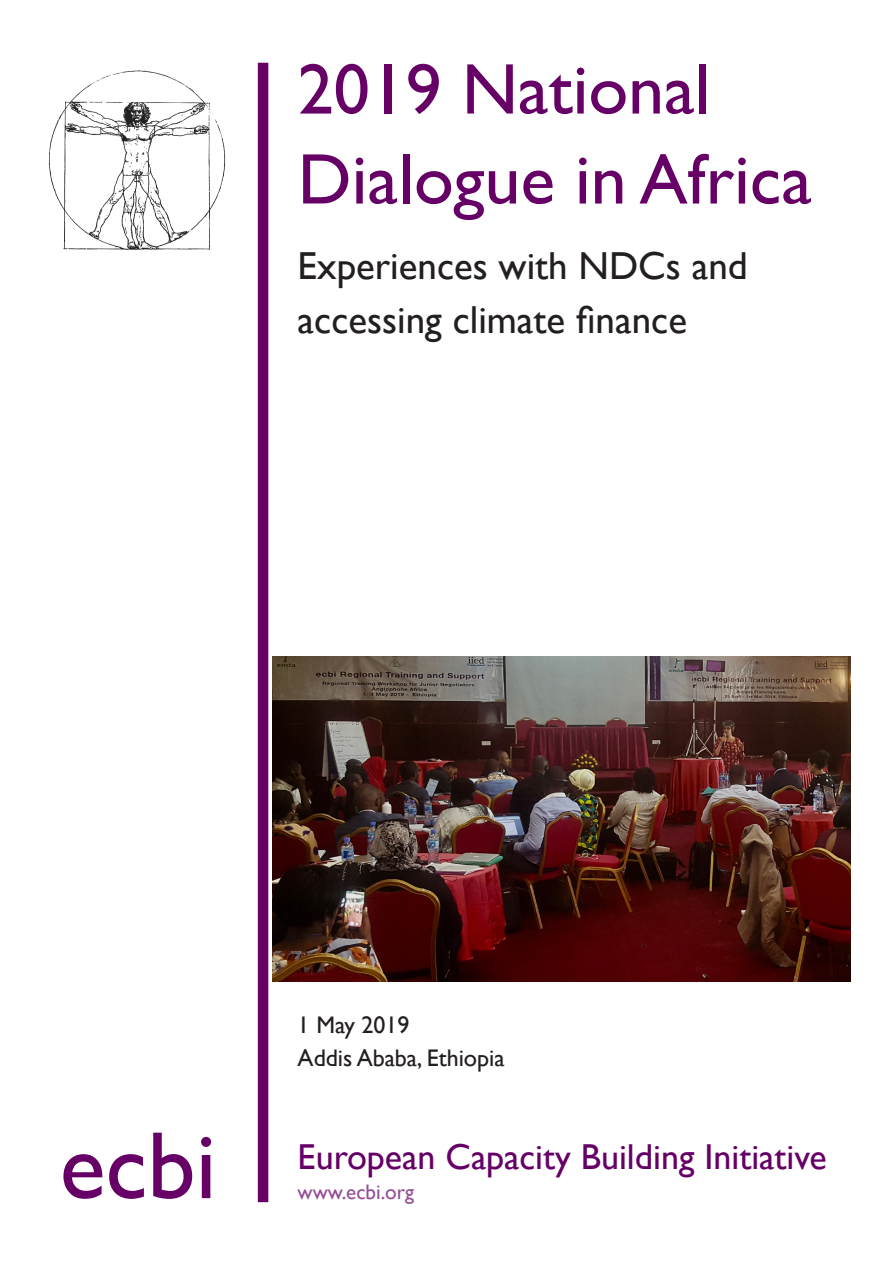
<style>
.page{position:relative;width:893px;height:1263px;background:#fff}
.page>*{position:absolute;margin:0;border:0;box-sizing:border-box;transform-origin:0 0}
.t1{font:96px "Gill Sans";color:#606}
.Cover_title{font:72px/90px "Gill Sans";color:#606}
.Cover_title-2{font:39px/54px "Gill Sans";color:#231f20}
.t2{font:36px "Gill Sans";color:#606}
.Cover_date{font:24px/33px "Gill Sans";color:#231f20}
.t3{font:21px "Gill Sans";color:#944d94}
</style>
<div class="page">
<img style="left:48px;top:70px;width:178px;height:180px">
<div style="left:258px;top:63px;width:10px;height:1139px;background:#606"></div>
<img style="left:272px;top:656px;width:578px;height:326px">
<p class="Cover_title" style="left:298px;top:46px;width:516px">2019 National<br>Dialogue in Africa</p>
<p class="Cover_title-2" style="left:298px;top:239px;width:452px">Experiences with NDCs and accessing climate finance</p>
<p class="Cover_date" style="left:298px;top:1009px;width:209px">1 May 2019<br>Addis Ababa, Ethiopia</p>
<h1 class="t1" style="left:60px;top:1110px;width:159px">ecbi</h1>
<p class="t2" style="left:298px;top:1136px;width:531px">European Capacity Building Initiative</p>
<p class="t3" style="left:298px;top:1180px;width:118px">www.ecbi.org</p>
</div>
